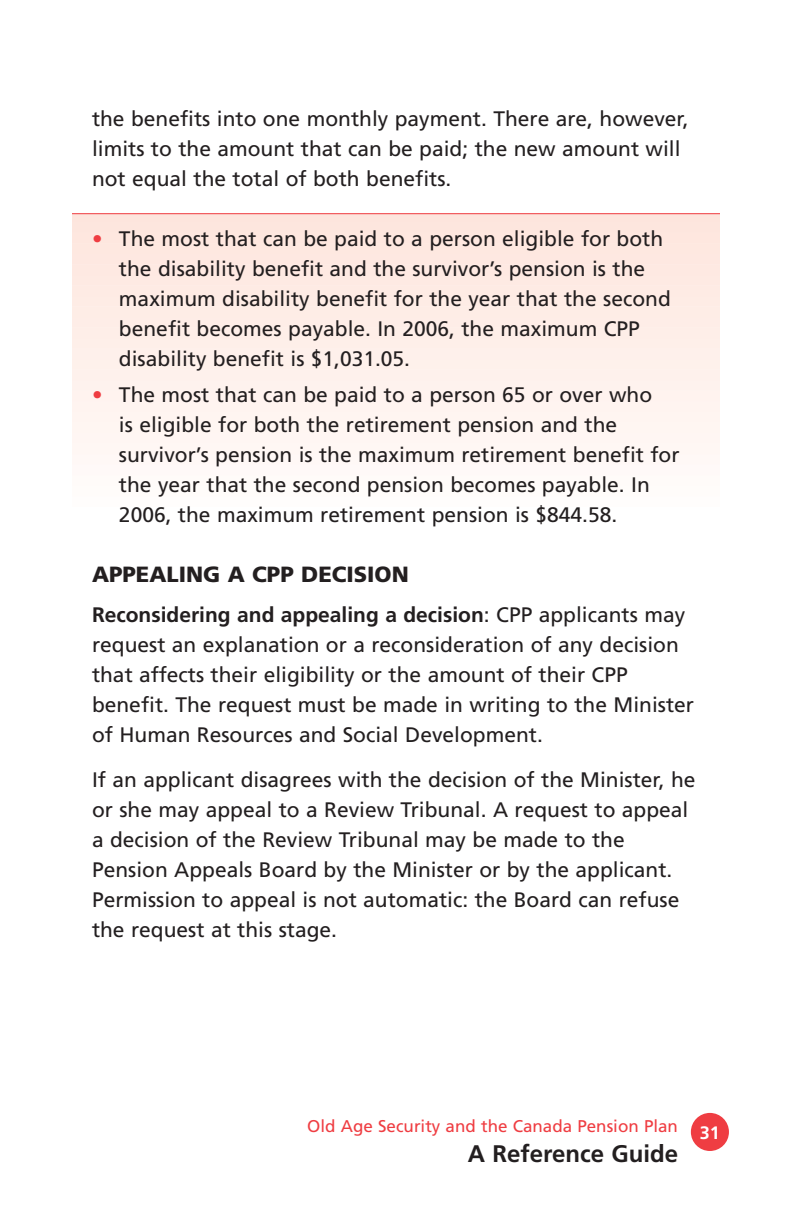
<style>
.page{position:relative;width:792px;height:1224px;background:#fff}
.page>*{position:absolute;margin:0;border:0;box-sizing:border-box;transform-origin:0 0}
.t1{font:700 24px "Frutiger";color:#231f20}
.t2{font:900 22px "Frutiger";color:#231f20}
.t3{font:21px/30px "Frutiger";color:#231f20}
.t4{font:700 18px "Frutiger";color:#fff}
.t5{font:17px "Frutiger";color:#ef3d42}
.s1{color:#ef3d42}
.s2{font-weight:700}
</style>
<div class="page">
<div style="left:72px;top:483px;width:648px;height:16px;background:#fffcfa"></div>
<div style="left:72px;top:472px;width:648px;height:16px;background:#fffbf9"></div>
<div style="left:72px;top:462px;width:648px;height:16px;background:#fff9f8"></div>
<div style="left:72px;top:451px;width:648px;height:16px;background:#fff8f6"></div>
<div style="left:72px;top:441px;width:648px;height:16px;background:#fff7f4"></div>
<div style="left:72px;top:430px;width:648px;height:16px;background:#fff6f3"></div>
<div style="left:72px;top:420px;width:648px;height:15px;background:#fff6f2"></div>
<div style="left:72px;top:409px;width:648px;height:16px;background:#fff5f1"></div>
<div style="left:72px;top:399px;width:648px;height:15px;background:#fff4f0"></div>
<div style="left:72px;top:388px;width:648px;height:16px;background:#fff3ef"></div>
<div style="left:72px;top:378px;width:648px;height:15px;background:#fef2ee"></div>
<div style="left:72px;top:367px;width:648px;height:16px;background:#fef1ec"></div>
<div style="left:72px;top:356px;width:648px;height:16px;background:#fef1eb"></div>
<div style="left:72px;top:346px;width:648px;height:16px;background:#fef0eb"></div>
<div style="left:72px;top:335px;width:648px;height:16px;background:#feefe9"></div>
<div style="left:72px;top:325px;width:648px;height:16px;background:#feeee8"></div>
<div style="left:72px;top:314px;width:648px;height:16px;background:#feede7"></div>
<div style="left:72px;top:304px;width:648px;height:16px;background:#feede6"></div>
<div style="left:72px;top:293px;width:648px;height:16px;background:#feece5"></div>
<div style="left:72px;top:283px;width:648px;height:16px;background:#feebe4"></div>
<div style="left:72px;top:272px;width:648px;height:16px;background:#feeae3"></div>
<div style="left:72px;top:262px;width:648px;height:16px;background:#fee9e2"></div>
<div style="left:72px;top:251px;width:648px;height:16px;background:#fee8e1"></div>
<div style="left:72px;top:241px;width:648px;height:15px;background:#fee8e0"></div>
<div style="left:72px;top:230px;width:648px;height:16px;background:#fee7df"></div>
<div style="left:72px;top:220px;width:648px;height:15px;background:#fde6de"></div>
<div style="left:72px;top:214px;width:648px;height:11px;background:#fde5dd"></div>
<hr style="left:72px;top:213px;width:648px;height:1px;background:#ef3d42">
<div style="left:691px;top:1113px;width:38px;height:38px;background:#ef3d42;border-radius:50%"></div>
<p class="t3" style="left:92px;top:105px;width:598px">the benefits into one monthly payment. There are, however, limits to the amount that can be paid; the new amount will not equal the total of both benefits.</p>
<p class="t3" style="left:119px;top:225px;width:553px;text-indent:-27px"><span class="s1">•</span> The most that can be paid to a person eligible for both the disability benefit and the survivor’s pension is the maximum disability benefit for the year that the second benefit becomes payable. In 2006, the maximum CPP disability benefit is $1,031.05.</p>
<p class="t3" style="left:119px;top:381px;width:562px;text-indent:-27px"><span class="s1">•</span> The most that can be paid to a person 65 or over who<br>is eligible for both the retirement pension and the survivor’s pension is the maximum retirement benefit for the year that the second pension becomes payable. In 2006, the maximum retirement pension is $844.58.</p>
<p class="t2" style="left:92px;top:565px;width:318px">APPEALING A CPP DECISION</p>
<p class="t3" style="left:92px;top:601px;width:604px"><span class="s2">Reconsidering and appealing a decision</span>: CPP applicants may request an explanation or a reconsideration of any decision that affects their eligibility or the amount of their CPP benefit. The request must be made in writing to the Minister of Human Resources and Social Development.</p>
<p class="t3" style="left:92px;top:766px;width:605px">If an applicant disagrees with the decision of the Minister, he or she may appeal to a Review Tribunal. A request to appeal a decision of the Review Tribunal may be made to the Pension Appeals Board by the Minister or by the applicant.<br>Permission to appeal is not automatic: the Board can refuse the request at this stage.</p>
<p class="t5" style="left:307px;top:1119px;width:372px">Old Age Security and the Canada Pension Plan</p>
<p class="t1" style="left:468px;top:1144px;width:212px">A Reference Guide</p>
<p class="t4" style="left:700px;top:1125px;width:22px">31</p>
</div>
